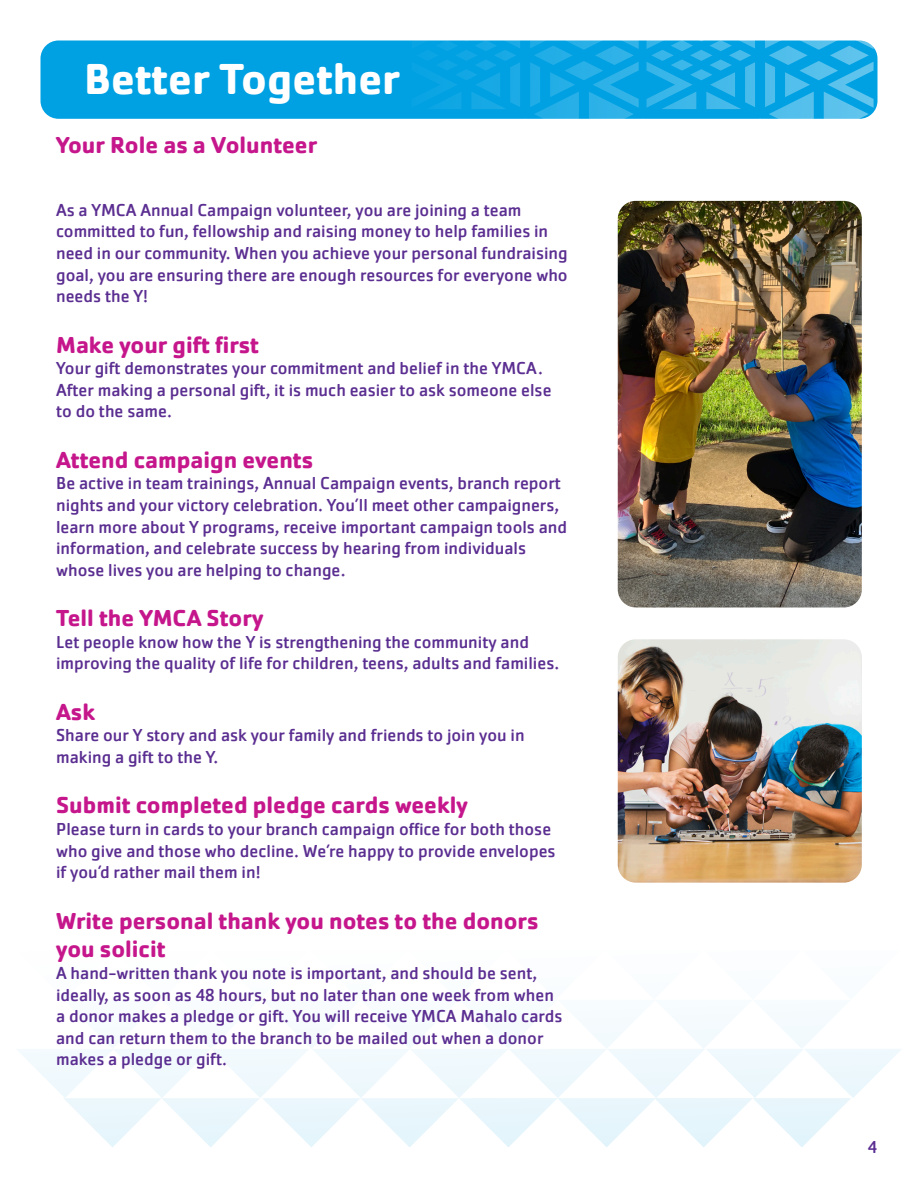
<style>
.page{position:relative;width:918px;height:1188px;background:#fff}
.page>*{position:absolute;margin:0;border:0;box-sizing:border-box;transform-origin:0 0}
.t1{font:700 45px "Cachet Pro";color:#fff}
.t2{font:700 24px/28.8px "Cachet Pro";color:#c5168c}
.t3{font:18px/21.6px "Cachet Pro";color:#5b2e91}
</style>
<div class="page">
<div style="left:40px;top:40px;width:838px;height:79px;background:#00a1e3;border-radius:18px"></div>
<svg style="left:17px;top:1017px;width:884px;height:130px"></svg>
<svg style="left:408px;top:40px;width:469px;height:79px"></svg>
<img style="left:618px;top:201px;width:244px;height:407px">
<img style="left:618px;top:639px;width:244px;height:244px">
<p class="t1" style="left:84px;top:50px;width:317px">Better Together</p>
<p class="t2" style="left:56px;top:130px;width:262px">Your Role as a Volunteer</p>
<p class="t3" style="left:56px;top:199px;width:513px">As a YMCA Annual Campaign volunteer, you are joining a team committed to fun, fellowship and raising money to help families in need in our community. When you achieve your personal fundraising goal, you are ensuring there are enough resources for everyone who needs the Y!</p>
<p class="t2" style="left:56px;top:330px;width:204px">Make your gift first</p>
<p class="t3" style="left:56px;top:358px;width:497px">Your gift demonstrates your commitment and belief in the YMCA.<br>After making a personal gift, it is much easier to ask someone else to do the same.</p>
<p class="t2" style="left:56px;top:445px;width:259px">Attend campaign events</p>
<p class="t3" style="left:56px;top:473px;width:513px">Be active in team trainings, Annual Campaign events, branch report nights and your victory celebration. You’ll meet other campaigners, learn more about Y programs, receive important campaign tools and</p>
<p class="t3" style="left:56px;top:538px;width:472px">information, and celebrate success by hearing from individuals whose lives you are helping to change.</p>
<p class="t2" style="left:56px;top:604px;width:209px">Tell the YMCA Story</p>
<p class="t3" style="left:56px;top:631px;width:505px">Let people know how the Y is strengthening the community and improving the quality of life for children, teens, adults and families.</p>
<p class="t2" style="left:56px;top:697px;width:40px">Ask</p>
<p class="t3" style="left:56px;top:725px;width:470px">Share our Y story and ask your family and friends to join you in making a gift to the Y.</p>
<p class="t2" style="left:56px;top:791px;width:413px">Submit completed pledge cards weekly</p>
<p class="t3" style="left:56px;top:818px;width:501px">Please turn in cards to your branch campaign office for both those who give and those who decline. We’re happy to provide envelopes if you’d rather mail them in!</p>
<p class="t2" style="left:56px;top:906px;width:484px">Write personal thank you notes to the donors you solicit</p>
<p class="t3" style="left:56px;top:962px;width:508px">A hand-written thank you note is important, and should be sent, ideally, as soon as 48 hours, but no later than one week from when a donor makes a pledge or gift. You will receive YMCA Mahalo cards and can return them to the branch to be mailed out when a donor makes a pledge or gift.</p>
<p class="t3" style="left:868px;top:1136px;width:11px">4</p>
</div>
